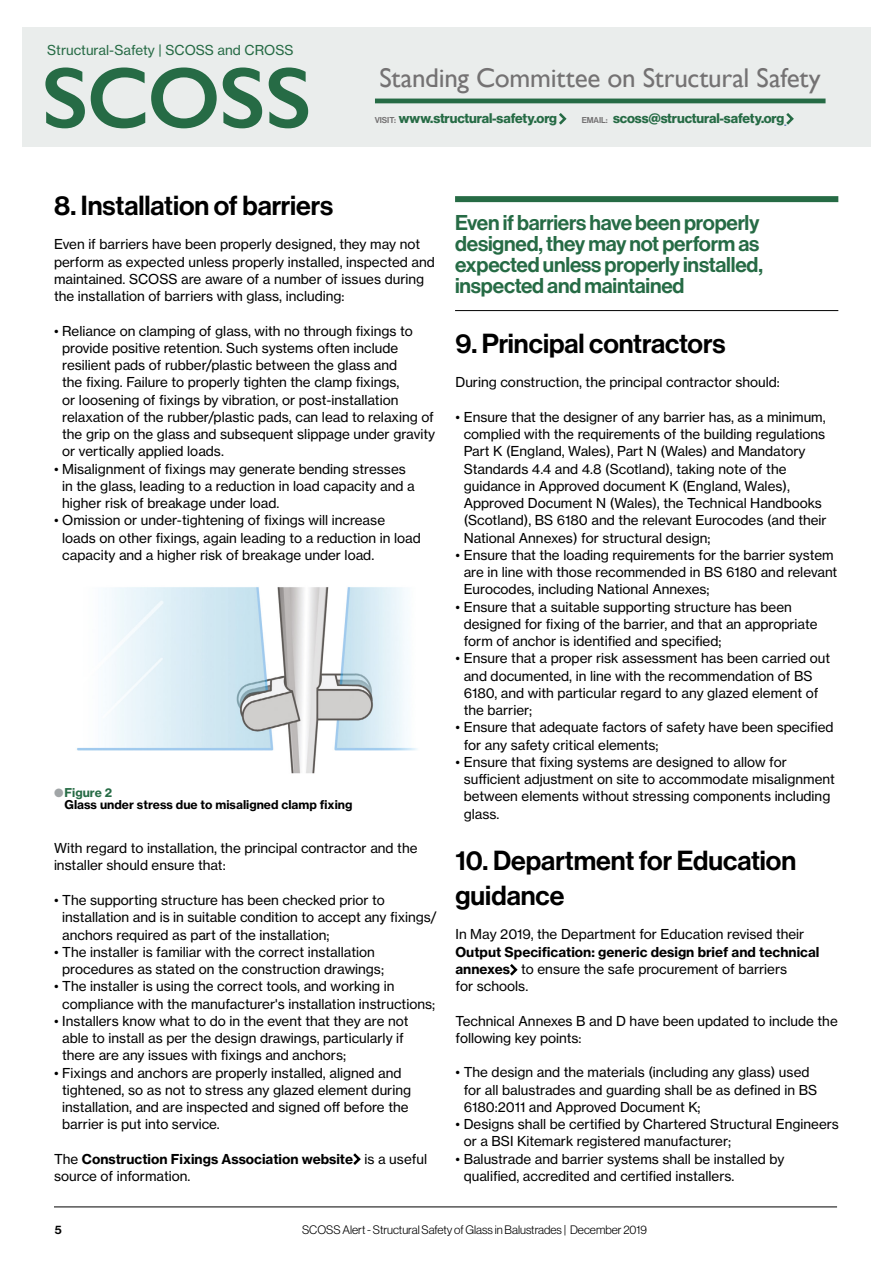
<style>
.page{position:relative;width:893px;height:1263px;background:#fff}
.page>*{position:absolute;margin:0;border:0;box-sizing:border-box;transform-origin:0 0}
.t1{font:27.15px "Gill Sans";letter-spacing:-.01em;color:#747273}
.t2{font:27px/34.5px "N Haas Grotesk DS Std 65 Md";color:#000}
.t3{font:21px/21.1px "N Haas Grotesk DS Std 65 Md";letter-spacing:-.01em;color:#266b45}
.t4{font:13.65px "N Haas Grotesk DS Std 75 Bd";letter-spacing:-.01em;color:#266b45}
.t5{font:13.5px/17.2px "N Haas Grotesk TX Std 55 Rg";color:#000}
.t6{font:13.5px "N Haas Grotesk TX Std 75 Bd";color:#000}
.t7{font:13.5px "N Haas Grotesk TX Std 55 Rg";color:#266b45}
.t8{font:12px "N Haas Grotesk DS Std 45 Lt";color:#000}
.t9{font:12px/12px "N Haas Grotesk TX Std 75 Bd";color:#000}
.t10{font:12px "N Haas Grotesk DS Std 65 Md";color:#000}
.s1{font-family:"N Haas Grotesk DS Std 65 Md";font-size:8.4px;color:#747273}
.s2{color:#a1a5a7}
.s3{color:#266b45}
.s4{font-family:"N Haas Grotesk TX Std 55 Rg"}
.s5{font-family:"N Haas Grotesk TX Std 75 Bd"}
</style>
<div class="page">
<div style="left:22px;top:27px;width:849px;height:120px;background:#eaedec"></div>
<svg style="left:45px;top:67px;width:263px;height:61px"></svg>
<hr style="left:375px;top:99px;width:450px;height:4px;background:#266b45">
<svg style="left:353px;top:1153px;width:8px;height:12px"></svg>
<svg style="left:510px;top:964px;width:8px;height:12px"></svg>
<img style="left:77px;top:587px;width:340px;height:187px">
<div style="left:455px;top:196px;width:383px;height:6px;background:#266b45"></div>
<hr style="left:455px;top:310px;width:383px;height:1px;background:#000">
<hr style="left:54px;top:1207px;width:783px;height:1px;background:#000">
<svg style="left:784px;top:113px;width:10px;height:13px"></svg>
<svg style="left:559px;top:113px;width:8px;height:12px"></svg>
<p class="t7" style="left:47px;top:42px;width:248px">Structural-Safety | SCOSS and CROSS</p>
<h1 class="t1" style="left:379px;top:61px;width:443px">Standing Committee on Structural Safety</h1>
<p class="t4" style="left:375px;top:111px;width:184px"><span class="s1">VISIT:</span> www.structural-safety.org</p>
<p class="t4" style="left:582px;top:111px;width:204px"><span class="s1">EMAIL:</span> scoss@structural-safety.org</p>
<h2 class="t2" style="left:54px;top:189px;width:281px">8. Installation of barriers</h2>
<p class="t5" style="left:54px;top:236px;width:382px">Even if barriers have been properly designed, they may not perform as expected unless properly installed, inspected and maintained. SCOSS are aware of a number of issues during the installation of barriers with glass, including:</p>
<p class="t5" style="left:62px;top:322px;width:374px;text-indent:-8px">• Reliance on clamping of glass, with no through fixings to provide positive retention. Such systems often include resilient pads of rubber/plastic between the glass and<br>the fixing. Failure to properly tighten the clamp fixings,<br>or loosening of fixings by vibration, or post-installation relaxation of the rubber/plastic pads, can lead to relaxing of the grip on the glass and subsequent slippage under gravity or vertically applied loads.</p>
<p class="t5" style="left:62px;top:460px;width:354px;text-indent:-8px">• Misalignment of fixings may generate bending stresses in the glass, leading to a reduction in load capacity and a higher risk of breakage under load.</p>
<p class="t5" style="left:62px;top:512px;width:360px;text-indent:-8px">• Omission or under-tightening of fixings will increase loads on other fixings, again leading to a reduction in load capacity and a higher risk of breakage under load.</p>
<p class="t9" style="left:65px;top:787px;width:289px;text-indent:-11px"><span class="s2">●</span><span class="s3">Figure 2<br></span>Glass under stress due to misaligned clamp fixing</p>
<p class="t5" style="left:54px;top:840px;width:365px">With regard to installation, the principal contractor and the installer should ensure that:</p>
<p class="t5" style="left:62px;top:891px;width:376px;text-indent:-8px">• The supporting structure has been checked prior to installation and is in suitable condition to accept any fixings/ anchors required as part of the installation;</p>
<p class="t5" style="left:62px;top:943px;width:323px;text-indent:-8px">• The installer is familiar with the correct installation procedures as stated on the construction drawings;</p>
<p class="t5" style="left:62px;top:978px;width:374px;text-indent:-8px">• The installer is using the correct tools, and working in compliance with the manufacturer's installation instructions;</p>
<p class="t5" style="left:62px;top:1012px;width:348px;text-indent:-8px">• Installers know what to do in the event that they are not able to install as per the design drawings, particularly if there are any issues with fixings and anchors;</p>
<p class="t5" style="left:62px;top:1064px;width:350px;text-indent:-8px">• Fixings and anchors are properly installed, aligned and tightened, so as not to stress any glazed element during installation, and are inspected and signed off before the barrier is put into service.</p>
<p class="t6" style="left:54px;top:1150px;width:375px"><span class="s4">The</span> Construction Fixings Association website <span class="s4">is a useful</span></p>
<p class="t5" style="left:54px;top:1167px;width:138px">source of information.</p>
<h3 class="t3" style="left:455px;top:212px;width:309px">Even if barriers have been properly designed, they may not perform as expected unless properly installed, inspected and maintained</h3>
<h2 class="t2" style="left:455px;top:327px;width:272px">9. Principal contractors</h2>
<p class="t5" style="left:455px;top:374px;width:326px">During construction, the principal contractor should:</p>
<p class="t5" style="left:464px;top:408px;width:364px;text-indent:-8px">• Ensure that the designer of any barrier has, as a minimum, complied with the requirements of the building regulations Part K (England, Wales), Part N (Wales) and Mandatory Standards 4.4 and 4.8 (Scotland), taking note of the guidance in Approved document K (England, Wales), Approved Document N (Wales), the Technical Handbooks (Scotland), BS 6180 and the relevant Eurocodes (and their National Annexes) for structural design;</p>
<p class="t5" style="left:464px;top:546px;width:375px;text-indent:-8px">• Ensure that the loading requirements for the barrier system are in line with those recommended in BS 6180 and relevant<br>Eurocodes, including National Annexes;</p>
<p class="t5" style="left:464px;top:598px;width:355px;text-indent:-8px">• Ensure that a suitable supporting structure has been designed for fixing of the barrier, and that an appropriate form of anchor is identified and specified;</p>
<p class="t5" style="left:464px;top:650px;width:368px;text-indent:-8px">• Ensure that a proper risk assessment has been carried out and documented, in line with the recommendation of BS 6180, and with particular regard to any glazed element of the barrier;</p>
<p class="t5" style="left:464px;top:719px;width:371px;text-indent:-8px">• Ensure that adequate factors of safety have been specified for any safety critical elements;</p>
<p class="t5" style="left:464px;top:753px;width:373px;text-indent:-8px">• Ensure that fixing systems are designed to allow for sufficient adjustment on site to accommodate misalignment between elements without stressing components including glass.</p>
<h2 class="t2" style="left:455px;top:844px;width:342px">10. Department for Education guidance</h2>
<p class="t5" style="left:455px;top:926px;width:350px">In May 2019, the Department for Education revised their</p>
<p class="t6" style="left:455px;top:943px;width:366px">Output Specification: generic design brief and technical</p>
<p class="t5" style="left:455px;top:960px;width:333px"><span class="s5">annexes</span> to ensure the safe procurement of barriers for schools.</p>
<p class="t5" style="left:455px;top:1012px;width:384px">Technical Annexes B and D have been updated to include the following key points:</p>
<p class="t5" style="left:464px;top:1064px;width:355px;text-indent:-8px">• The design and the materials (including any glass) used for all balustrades and guarding shall be as defined in BS<br>6180:2011 and Approved Document K;</p>
<p class="t5" style="left:464px;top:1116px;width:377px;text-indent:-8px">• Designs shall be certified by Chartered Structural Engineers or a BSI Kitemark registered manufacturer;</p>
<p class="t5" style="left:464px;top:1150px;width:322px;text-indent:-8px">• Balustrade and barrier systems shall be installed by qualified, accredited and certified installers.</p>
<p class="t10" style="left:55px;top:1223px;width:8px">5</p>
<p class="t8" style="left:302px;top:1223px;width:346px">SCOSS Alert - Structural Safety of Glass in Balustrades | December 2019</p>
</div>
